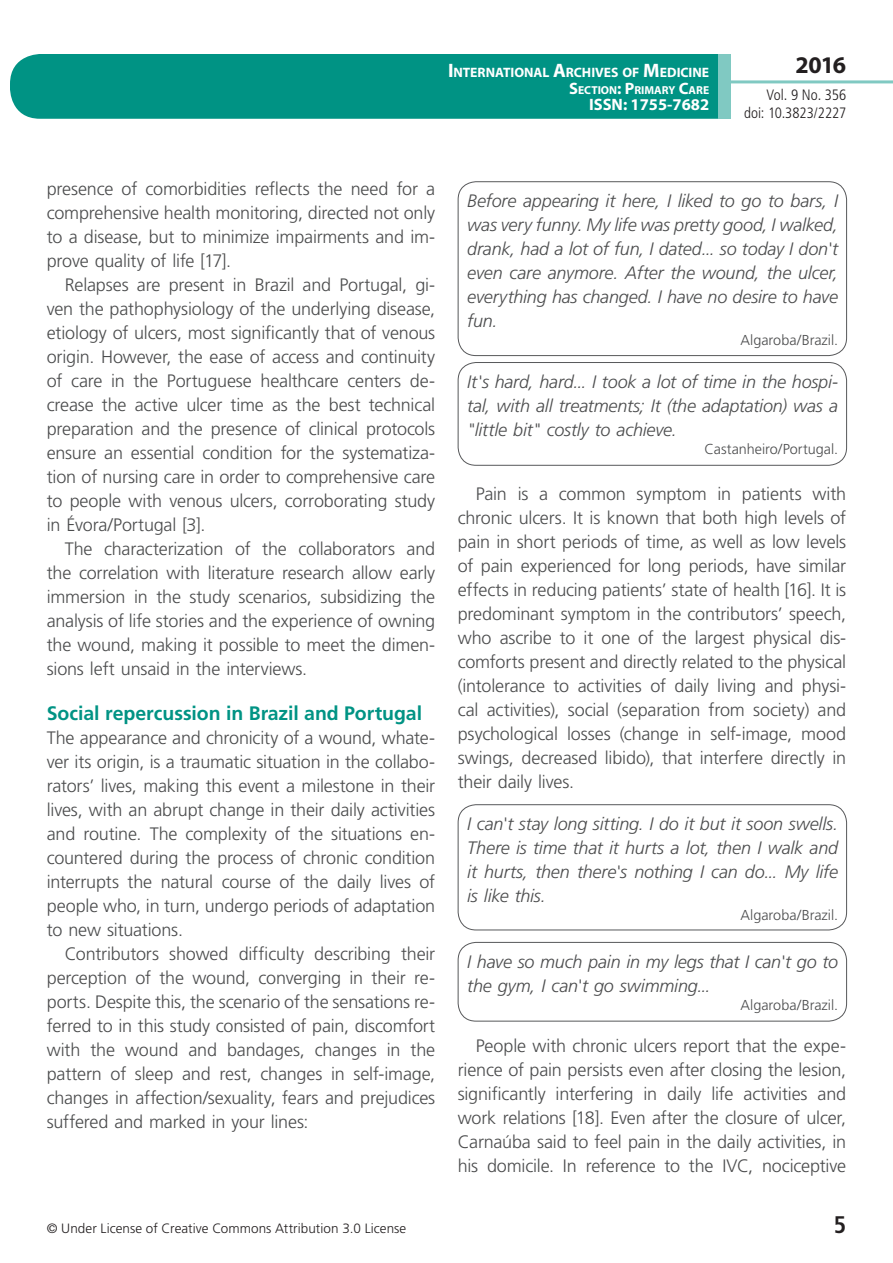
<style>
.page{position:relative;width:893px;height:1263px;background:#fff}
.page>*{position:absolute;margin:0;border:0;box-sizing:border-box;transform-origin:0 0}
.t1{font:700 24px "Myriad Pro";color:#231f20}
.t2{font:700 condensed 24px "Frutiger LT Std";color:#231f20}
.t3{font:700 19.5px "Frutiger LT Std";letter-spacing:-.005em;color:#009384}
.t4{font:300 18px/24px "Frutiger LT Std";letter-spacing:-.01em;color:#4b4c4d;text-align:justify}
.t5{font:italic 300 18px/24px "Frutiger LT Std";letter-spacing:-.01em;color:#4b4c4d;text-align:justify}
.t6{font:700 16.5px "Myriad Pro";color:#fff}
.t7{font:300 condensed 15px/18px "Frutiger LT Std";letter-spacing:-.005em;color:#231f20;text-align:right}
.t8{font:300 14.4px "Frutiger LT Std";color:#4b4c4d}
.t9{font:700 13.65px "Myriad Pro";letter-spacing:-.005em;color:#fff}
.t10{font:300 13.5px "Frutiger LT Std";letter-spacing:.005em;color:#231f20}
.t11{font:700 11.55px "Myriad Pro";color:#fff}
.s1{font-size:19.5px}
.s2{font-size:16.5px}
</style>
<div class="page">
<div style="left:10px;top:54px;width:775px;height:65px;background:#009384;border-radius:30px"></div>
<div style="left:732px;top:0;width:161px;height:157px;background:#fff"></div>
<hr style="left:730px;top:80px;width:163px;height:3px;background:#80c9c2">
<div style="left:718px;top:54px;width:13px;height:65px;background:#80c9c2"></div>
<div style="left:458px;top:181px;width:389px;height:175px;border:1px solid #57585a;border-radius:18px"></div>
<div style="left:458px;top:362px;width:389px;height:104px;border:1px solid #57585a;border-radius:18px"></div>
<div style="left:458px;top:804px;width:389px;height:126px;border:1px solid #57585a;border-radius:18px"></div>
<div style="left:458px;top:942px;width:389px;height:79px;border:1px solid #57585a;border-radius:18px"></div>
<p class="t9" style="left:448px;top:64px;width:263px"><span class="s1">I</span>NTERNATIONAL <span class="s1">A</span>RCHIVES OF <span class="s1">M</span>EDICINE</p>
<p class="t11" style="left:569px;top:82px;width:141px"><span class="s2">S</span>ECTION<span class="s2">: P</span>RIMARY <span class="s2">C</span>ARE</p>
<p class="t6" style="left:589px;top:94px;width:122px">ISSN: 1755-7682</p>
<h1 class="t1" style="left:795px;top:49px;width:52px">2016</h1>
<p class="t7" style="left:744px;top:86px;width:104px">Vol. 9 No. 356 doi: 10.3823/2227</p>
<p class="t4" style="left:47px;top:177px;width:390px">presence of comorbidities reflects the need for a comprehensive health monitoring, directed not only to a disease, but to minimize impairments and im&shy;prove quality of life [17].</p>
<p class="t4" style="left:47px;top:273px;width:390px;text-indent:18px">Relapses are present in Brazil and Portugal, gi&shy;ven the pathophysiology of the underlying disease, etiology of ulcers, most significantly that of venous origin. However, the ease of access and continuity of care in the Portuguese healthcare centers de&shy;crease the active ulcer time as the best technical preparation and the presence of clinical protocols ensure an essential condition for the systematiza&shy;tion of nursing care in order to comprehensive care to people with venous ulcers, corroborating study in Évora/Portugal [3].</p>
<p class="t4" style="left:47px;top:537px;width:390px;text-indent:18px">The characterization of the collaborators and the correlation with literature research allow early immersion in the study scenarios, subsidizing the analysis of life stories and the experience of owning the wound, making it possible to meet the dimen&shy;sions left unsaid in the interviews.</p>
<p class="t3" style="left:47px;top:702px;width:377px">Social repercussion in Brazil and Portugal</p>
<p class="t4" style="left:47px;top:726px;width:390px">The appearance and chronicity of a wound, whate&shy;ver its origin, is a traumatic situation in the collabo&shy;rators’ lives, making this event a milestone in their lives, with an abrupt change in their daily activities and routine. The complexity of the situations en&shy;countered during the process of chronic condition interrupts the natural course of the daily lives of people who, in turn, undergo periods of adaptation to new situations.</p>
<p class="t4" style="left:47px;top:942px;width:390px;text-indent:18px">Contributors showed difficulty describing their perception of the wound, converging in their re&shy;ports. Despite this, the scenario of the sensations re&shy;ferred to in this study consisted of pain, discomfort with the wound and bandages, changes in the pattern of sleep and rest, changes in self-image, changes in affection/sexuality, fears and prejudices suffered and marked in your lines:</p>
<p class="t5" style="left:467px;top:189px;width:372px">Before appearing it here, I liked to go to bars, I was very funny. My life was pretty good, I walked, drank, had a lot of fun, I dated... so today I don't even care anymore. After the wound, the ulcer, everything has changed. I have no desire to have fun.</p>
<p class="t8" style="left:740px;top:332px;width:99px">Algaroba/Brazil.</p>
<p class="t5" style="left:467px;top:370px;width:372px">It's hard, hard... I took a lot of time in the hospi&shy;tal, with all treatments; It (the adaptation) was a "little bit" costly to achieve.</p>
<p class="t8" style="left:704px;top:441px;width:135px">Castanheiro/Portugal.</p>
<p class="t4" style="left:458px;top:482px;width:390px;text-indent:18px">Pain is a common symptom in patients with chronic ulcers. It is known that both high levels of pain in short periods of time, as well as low levels of pain experienced for long periods, have similar effects in reducing patients’ state of health [16]. It is predominant symptom in the contributors’ speech, who ascribe to it one of the largest physical dis&shy;comforts present and directly related to the physical (intolerance to activities of daily living and physi&shy;cal activities), social (separation from society) and psychological losses (change in self-image, mood swings, decreased libido), that interfere directly in their daily lives.</p>
<p class="t5" style="left:467px;top:812px;width:372px">I can't stay long sitting. I do it but it soon swells.<br>There is time that it hurts a lot, then I walk and it hurts, then there's nothing I can do... My life is like this.</p>
<p class="t8" style="left:740px;top:907px;width:99px">Algaroba/Brazil.</p>
<p class="t5" style="left:467px;top:950px;width:372px">I have so much pain in my legs that I can't go to the gym, I can't go swimming...</p>
<p class="t8" style="left:740px;top:997px;width:99px">Algaroba/Brazil.</p>
<p class="t4" style="left:458px;top:1034px;width:390px;text-indent:18px">People with chronic ulcers report that the expe&shy;rience of pain persists even after closing the lesion, significantly interfering in daily life activities and work relations [18]. Even after the closure of ulcer, Carnaúba said to feel pain in the daily activities, in his domicile. In reference to the IVC, nociceptive</p>
<p class="t10" style="left:47px;top:1220px;width:361px">© Under License of Creative Commons Attribution 3.0 License</p>
<h1 class="t2" style="left:834px;top:1210px;width:14px">5</h1>
</div>
